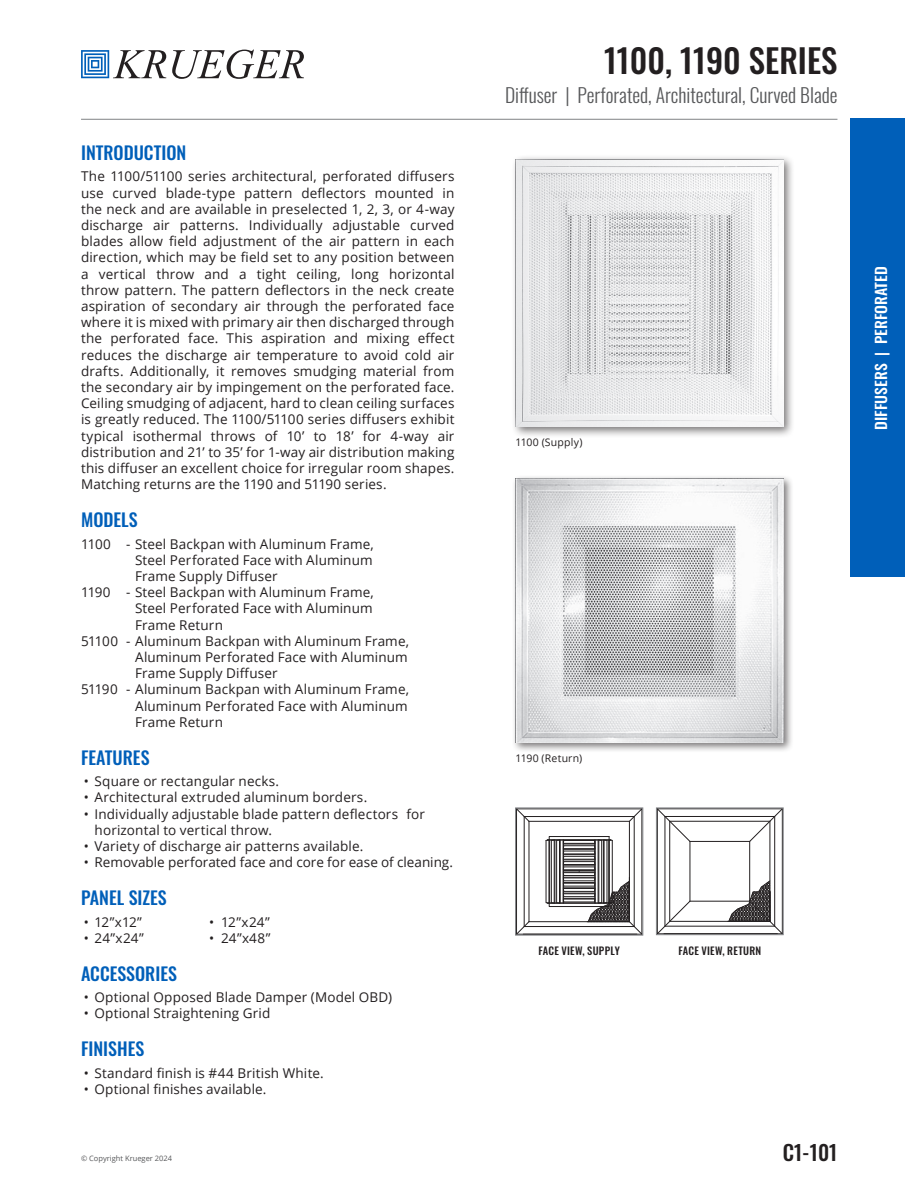
<style>
.page{position:relative;width:905px;height:1188px;background:#fff}
.page>*{position:absolute;margin:0;border:0;box-sizing:border-box;transform-origin:0 0}
.t1{font:500 33px "Oswald";color:#231f20}
.t2{font:500 21px "Oswald";color:#231f20}
.t3{font:300 19.5px "Oswald";color:#57585a}
.NEW_BLUE_TITLE{font:500 18px "Oswald";color:#005fb9}
.t4{font:500 15px "Oswald";color:#fff;scale:1.05 1}
.Normal_Text{font:13.5px/16.2px "Open Sans";letter-spacing:.01em;color:#231f20;text-align:justify}
.Features{font:13.5px/16.2px "Open Sans";letter-spacing:.01em;color:#231f20;text-align:justify}
.Note{font:500 10.5px "Oswald";letter-spacing:.02em;color:#231f20}
.Note-2{font:10.5px "Open Sans";letter-spacing:.02em;color:#231f20}
.t5{font:7.5px "Open Sans";color:#57585a}
</style>
<div class="page">
<svg style="left:81px;top:50px;width:85px;height:28px"></svg>
<svg style="left:172px;top:50px;width:132px;height:29px"></svg>
<hr style="left:81px;top:119px;width:756px;height:1px;background:#808285">
<div style="left:850px;top:119px;width:54px;height:458px;background:#005fb9"></div>
<div style="left:511px;top:155px;width:283px;height:283px;background:#231f20;opacity:.6"></div>
<img style="left:516px;top:160px;width:267px;height:267px">
<div style="left:512px;top:475px;width:281px;height:278px;background:#231f20;opacity:.6"></div>
<img style="left:516px;top:479px;width:267px;height:264px">
<svg style="left:517px;top:810px;width:124px;height:123px"></svg>
<div style="left:515px;top:808px;width:128px;height:127px;border:1px solid #808285"></div>
<svg style="left:658px;top:810px;width:123px;height:123px"></svg>
<div style="left:656px;top:808px;width:127px;height:127px;border:1px solid #808285"></div>
<p class="NEW_BLUE_TITLE" style="left:81px;top:143px;width:107px">INTRODUCTION</p>
<p class="Normal_Text" style="left:81px;top:168px;width:375px">The 1100/51100 series architectural, perforated diffusers use curved blade-type pattern deflectors mounted in the neck and are available in preselected 1, 2, 3, or 4-way discharge air patterns. Individually adjustable curved blades allow field adjustment of the air pattern in each direction, which may be field set to any position between a vertical throw and a tight ceiling, long horizontal throw pattern. The pattern deflectors in the neck create aspiration of secondary air through the perforated face where it is mixed with primary air then discharged through the perforated face. This aspiration and mixing effect reduces the discharge air temperature to avoid cold air drafts. Additionally, it removes smudging material from the secondary air by impingement on the perforated face.<br>Ceiling smudging of adjacent, hard to clean ceiling surfaces is greatly reduced. The 1100/51100 series diffusers exhibit typical isothermal throws of 10’ to 18’ for 4-way air distribution and 21’ to 35’ for 1-way air distribution making this diffuser an excellent choice for irregular room shapes.<br>Matching returns are the 1190 and 51190 series.</p>
<p class="NEW_BLUE_TITLE" style="left:81px;top:510px;width:58px">MODELS</p>
<p class="Features" style="left:135px;top:535px;width:240px;text-indent:-54px">1100 - Steel Backpan with Aluminum Frame, Steel Perforated Face with Aluminum Frame Supply Diffuser</p>
<p class="Features" style="left:81px;top:584px;width:294px">1190 - Steel Backpan with Aluminum Frame,</p>
<p class="Features" style="left:135px;top:600px;width:239px">Steel Perforated Face with Aluminum</p>
<p class="Features" style="left:135px;top:616px;width:89px">Frame Return</p>
<p class="Features" style="left:135px;top:632px;width:275px;text-indent:-54px">51100 - Aluminum Backpan with Aluminum Frame, Aluminum Perforated Face with Aluminum Frame Supply Diffuser</p>
<p class="Features" style="left:135px;top:681px;width:275px;text-indent:-54px">51190 - Aluminum Backpan with Aluminum Frame, Aluminum Perforated Face with Aluminum Frame Return</p>
<p class="NEW_BLUE_TITLE" style="left:81px;top:748px;width:70px">FEATURES</p>
<p class="Normal_Text" style="left:84px;top:773px;width:197px">• Square or rectangular necks.</p>
<p class="Normal_Text" style="left:84px;top:789px;width:285px">• Architectural extruded aluminum borders.</p>
<p class="Normal_Text" style="left:95px;top:805px;width:332px;text-indent:-11px">• Individually adjustable blade pattern deflectors for horizontal to vertical throw.</p>
<p class="Normal_Text" style="left:84px;top:838px;width:281px">• Variety of discharge air patterns available.</p>
<p class="Normal_Text" style="left:84px;top:854px;width:371px">• Removable perforated face and core for ease of cleaning.</p>
<p class="NEW_BLUE_TITLE" style="left:81px;top:888px;width:87px">PANEL SIZES</p>
<p class="Normal_Text" style="left:84px;top:913px;width:60px">• 12”x12”</p>
<p class="Normal_Text" style="left:209px;top:913px;width:62px">• 12”x24”</p>
<p class="Normal_Text" style="left:84px;top:929px;width:61px">• 24”x24”</p>
<p class="Normal_Text" style="left:209px;top:929px;width:63px">• 24”x48”</p>
<p class="NEW_BLUE_TITLE" style="left:81px;top:964px;width:97px">ACCESSORIES</p>
<p class="Normal_Text" style="left:84px;top:989px;width:310px">• Optional Opposed Blade Damper (Model OBD)</p>
<p class="Normal_Text" style="left:84px;top:1005px;width:188px">• Optional Straightening Grid</p>
<p class="NEW_BLUE_TITLE" style="left:81px;top:1039px;width:65px">FINISHES</p>
<p class="Normal_Text" style="left:84px;top:1064px;width:241px">• Standard finish is #44 British White.</p>
<p class="Normal_Text" style="left:84px;top:1081px;width:184px">• Optional finishes available.</p>
<h1 class="t1" style="left:604px;top:43px;width:235px">1100, 1190 SERIES</h1>
<h3 class="t3" style="left:505px;top:82px;width:334px">Diffuser | Perforated, Architectural, Curved Blade</h3>
<p class="Note-2" style="left:515px;top:435px;width:69px">1100 (Supply)</p>
<p class="Note-2" style="left:515px;top:751px;width:68px">1190 (Return)</p>
<p class="Note" style="left:538px;top:945px;width:83px">FACE VIEW, SUPPLY</p>
<p class="Note" style="left:678px;top:945px;width:84px">FACE VIEW, RETURN</p>
<p class="t5" style="left:81px;top:1153px;width:93px">© Copyright Krueger 2024</p>
<h2 class="t2" style="left:782px;top:1141px;width:56px">C1-101</h2>
<p class="t4" style="left:873px;top:430px;width:157px;rotate:-90deg">DIFFUSERS | PERFORATED</p>
</div>
